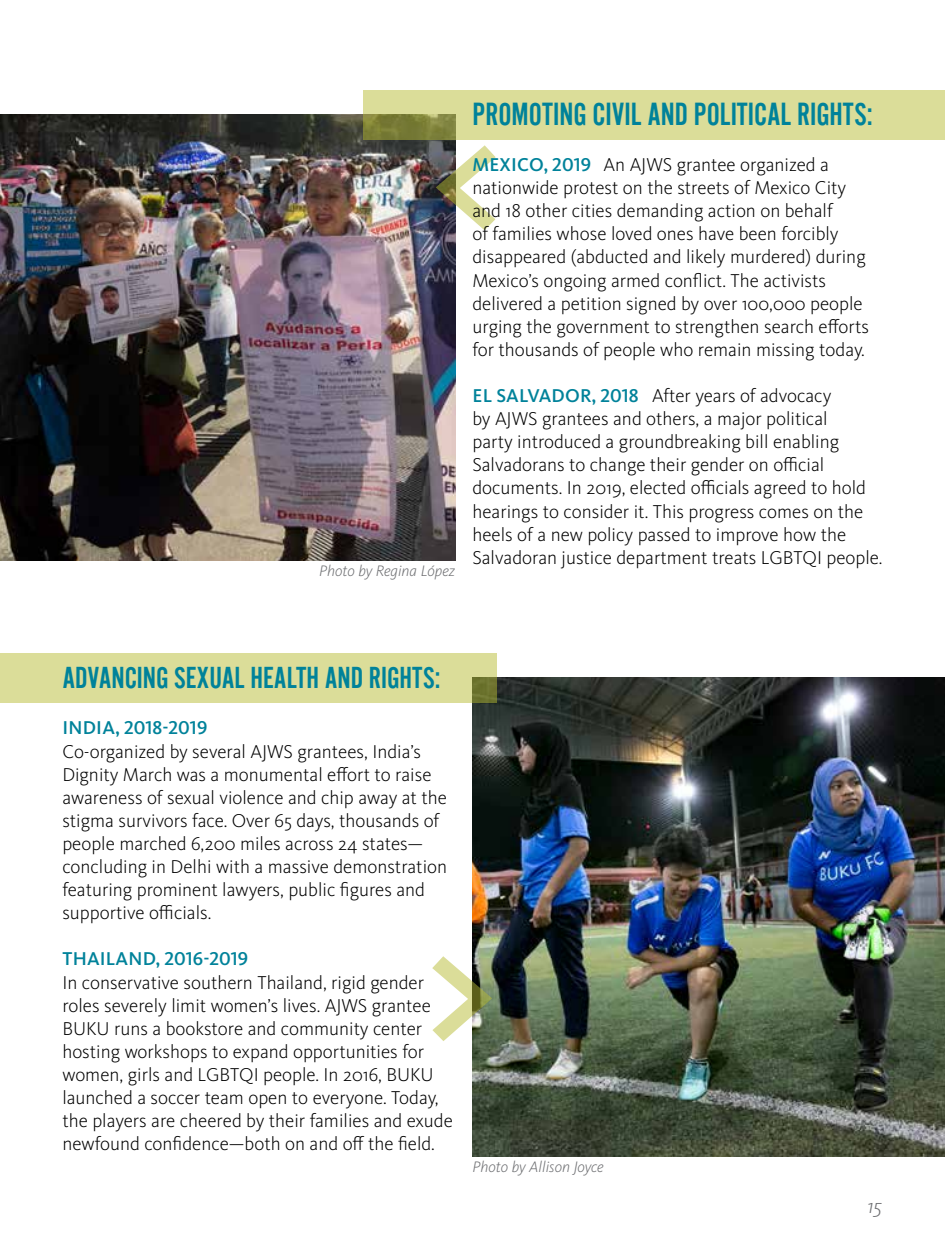
<style>
.page{position:relative;width:945px;height:1260px;background:#fff}
.page>*{position:absolute;margin:0;border:0;box-sizing:border-box;transform-origin:0 0}
.t1{font:33.25px "Alternate Gothic Com No 2";color:#00829a}
.t2{font:31.5px "Alternate Gothic Com No 2";color:#00829a}
.t3{font:italic 300 21px "Kievit Pro";color:#6d6e71}
.t4{font:300 19.25px/23.1px "Kievit Pro";color:#000}
.t5{font:500 19.25px "Kievit Pro";color:#00829a}
.t6{font:italic 300 15.75px "Kievit Pro";color:#6d6e71}
.s1{font-weight:500;color:#00829a}
</style>
<div class="page">
<img style="left:472px;top:678px;width:473px;height:478px">
<svg style="left:432px;top:956px;width:60px;height:85px"></svg>
<img style="left:0;top:115px;width:455px;height:445px">
<svg style="left:436px;top:145px;width:60px;height:85px"></svg>
<div style="left:0;top:653px;width:496px;height:50px;background:#dbdd99"></div>
<svg style="left:363px;top:90px;width:582px;height:50px;background:#d3d591"></svg>
<p class="t6" style="left:319px;top:562px;width:138px">Photo by Regina López</p>
<h1 class="t1" style="left:472px;top:97px;width:402px">PROMOTING CIVIL AND POLITICAL RIGHTS:</h1>
<p class="t4" style="left:472px;top:153px;width:398px"><span class="s1">MEXICO, 2019</span> An AJWS grantee organized a nationwide protest on the streets of Mexico City and 18 other cities demanding action on behalf<br>of families whose loved ones have been forcibly disappeared (abducted and likely murdered) during Mexico’s ongoing armed conflict. The activists delivered a petition signed by over 100,000 people urging the government to strengthen search efforts for thousands of people who remain missing today.</p>
<p class="t4" style="left:472px;top:384px;width:411px"><span class="s1">EL SALVADOR, 2018</span> After years of advocacy<br>by AJWS grantees and others, a major political<br>party introduced a groundbreaking bill enabling Salvadorans to change their gender on official documents. In 2019, elected officials agreed to hold hearings to consider it. This progress comes on the heels of a new policy passed to improve how the Salvadoran justice department treats LGBTQI people.</p>
<h2 class="t2" style="left:62px;top:662px;width:380px">ADVANCING SEXUAL HEALTH AND RIGHTS:</h2>
<p class="t5" style="left:62px;top:716px;width:146px">INDIA, 2018-2019</p>
<p class="t4" style="left:62px;top:740px;width:386px">Co-organized by several AJWS grantees, India’s Dignity March was a monumental effort to raise awareness of sexual violence and chip away at the stigma survivors face. Over 65 days, thousands of people marched 6,200 miles across 24 states— concluding in Delhi with a massive demonstration featuring prominent lawyers, public figures and supportive officials.</p>
<p class="t5" style="left:62px;top:947px;width:187px">THAILAND, 2016-2019</p>
<p class="t4" style="left:62px;top:971px;width:392px">In conservative southern Thailand, rigid gender roles severely limit women’s lives. AJWS grantee BUKU runs a bookstore and community center hosting workshops to expand opportunities for women, girls and LGBTQI people. In 2016, BUKU launched a soccer team open to everyone. Today, the players are cheered by their families and exude newfound confidence—both on and off the field.</p>
<p class="t6" style="left:472px;top:1157px;width:133px">Photo by Allison Joyce</p>
<p class="t3" style="left:867px;top:1193px;width:16px">15</p>
</div>
